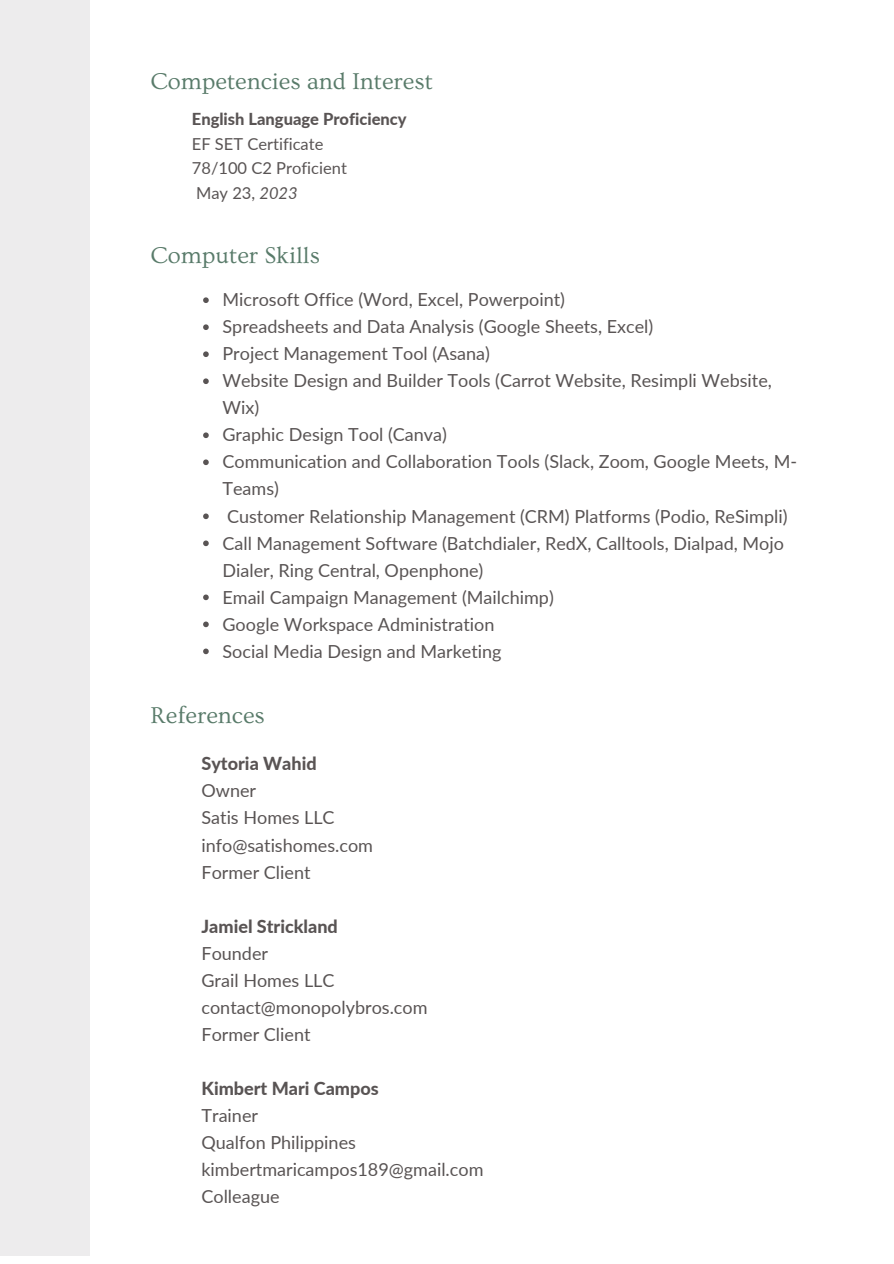
<style>
.page{position:relative;width:894px;height:1264px;background:#fff}
.page>*{position:absolute;margin:0;border:0;box-sizing:border-box;transform-origin:0 0}
.t1{font:24px "Ovo";color:#597b6a}
.t2{font:18px/27px "Lato";color:#595454}
.t3{font:800 18px "Lato";color:#595454}
.t4{font:16.5px "Lato";color:#595454}
.t5{font:800 16.5px "Lato";color:#595454}
.s1{font-style:italic}
</style>
<div class="page">
<div style="left:0;top:0;width:90px;height:1256px;background:#edeced"></div>
<svg style="left:203px;top:297px;width:6px;height:6px"></svg>
<svg style="left:203px;top:324px;width:6px;height:6px"></svg>
<svg style="left:203px;top:351px;width:6px;height:6px"></svg>
<svg style="left:203px;top:378px;width:6px;height:6px"></svg>
<svg style="left:203px;top:432px;width:6px;height:6px"></svg>
<svg style="left:203px;top:459px;width:6px;height:6px"></svg>
<svg style="left:203px;top:513px;width:6px;height:6px"></svg>
<svg style="left:203px;top:540px;width:6px;height:6px"></svg>
<svg style="left:203px;top:594px;width:6px;height:6px"></svg>
<svg style="left:203px;top:621px;width:6px;height:6px"></svg>
<svg style="left:203px;top:648px;width:6px;height:6px"></svg>
<p class="t1" style="left:150px;top:68px;width:283px">Competencies and Interest</p>
<h1 class="t5" style="left:192px;top:109px;width:216px">English Language Proficiency</h1>
<p class="t4" style="left:192px;top:133px;width:133px">EF SET Certificate</p>
<p class="t4" style="left:192px;top:158px;width:156px">78/100 C2 Proficient</p>
<p class="t4" style="left:196px;top:183px;width:103px">May 23, <span class="s1">2023</span></p>
<p class="t1" style="left:150px;top:242px;width:171px">Computer Skills</p>
<h1 class="t2" style="left:222px;top:286px;width:344px">Microsoft Office (Word, Excel, Powerpoint)</h1>
<p class="t2" style="left:222px;top:313px;width:432px">Spreadsheets and Data Analysis (Google Sheets, Excel)</p>
<p class="t2" style="left:222px;top:340px;width:269px">Project Management Tool (Asana)</p>
<p class="t2" style="left:222px;top:367px;width:551px">Website Design and Builder Tools (Carrot Website, Resimpli Website,<br>Wix)</p>
<p class="t2" style="left:222px;top:421px;width:226px">Graphic Design Tool (Canva)</p>
<p class="t2" style="left:222px;top:448px;width:576px">Communication and Collaboration Tools (Slack, Zoom, Google Meets, M-<br>Teams)</p>
<p class="t2" style="left:227px;top:502px;width:561px">Customer Relationship Management (CRM) Platforms (Podio, ReSimpli)</p>
<p class="t2" style="left:222px;top:529px;width:563px">Call Management Software (Batchdialer, RedX, Calltools, Dialpad, Mojo<br>Dialer, Ring Central, Openphone)</p>
<p class="t2" style="left:222px;top:583px;width:333px">Email Campaign Management (Mailchimp)</p>
<p class="t2" style="left:222px;top:610px;width:273px">Google Workspace Administration</p>
<p class="t2" style="left:222px;top:637px;width:280px">Social Media Design and Marketing</p>
<p class="t1" style="left:150px;top:702px;width:116px">References</p>
<h1 class="t3" style="left:201px;top:752px;width:117px">Sytoria Wahid</h1>
<p class="t2" style="left:201px;top:777px;width:56px">Owner</p>
<p class="t2" style="left:201px;top:804px;width:135px">Satis Homes LLC</p>
<p class="t2" style="left:201px;top:831px;width:173px">info@satishomes.com</p>
<p class="t2" style="left:201px;top:858px;width:110px">Former Client</p>
<p class="t3" style="left:201px;top:914px;width:138px">Jamiel Strickland</p>
<p class="t2" style="left:201px;top:939px;width:68px">Founder</p>
<p class="t2" style="left:201px;top:966px;width:134px">Grail Homes LLC</p>
<p class="t2" style="left:201px;top:993px;width:227px">contact@monopolybros.com</p>
<p class="t2" style="left:201px;top:1020px;width:110px">Former Client</p>
<p class="t3" style="left:201px;top:1076px;width:179px">Kimbert Mari Campos</p>
<p class="t2" style="left:201px;top:1101px;width:58px">Trainer</p>
<p class="t2" style="left:201px;top:1128px;width:156px">Qualfon Philippines</p>
<p class="t2" style="left:201px;top:1155px;width:283px">kimbertmaricampos189@gmail.com</p>
<p class="t2" style="left:201px;top:1182px;width:80px">Colleague</p>
</div>
